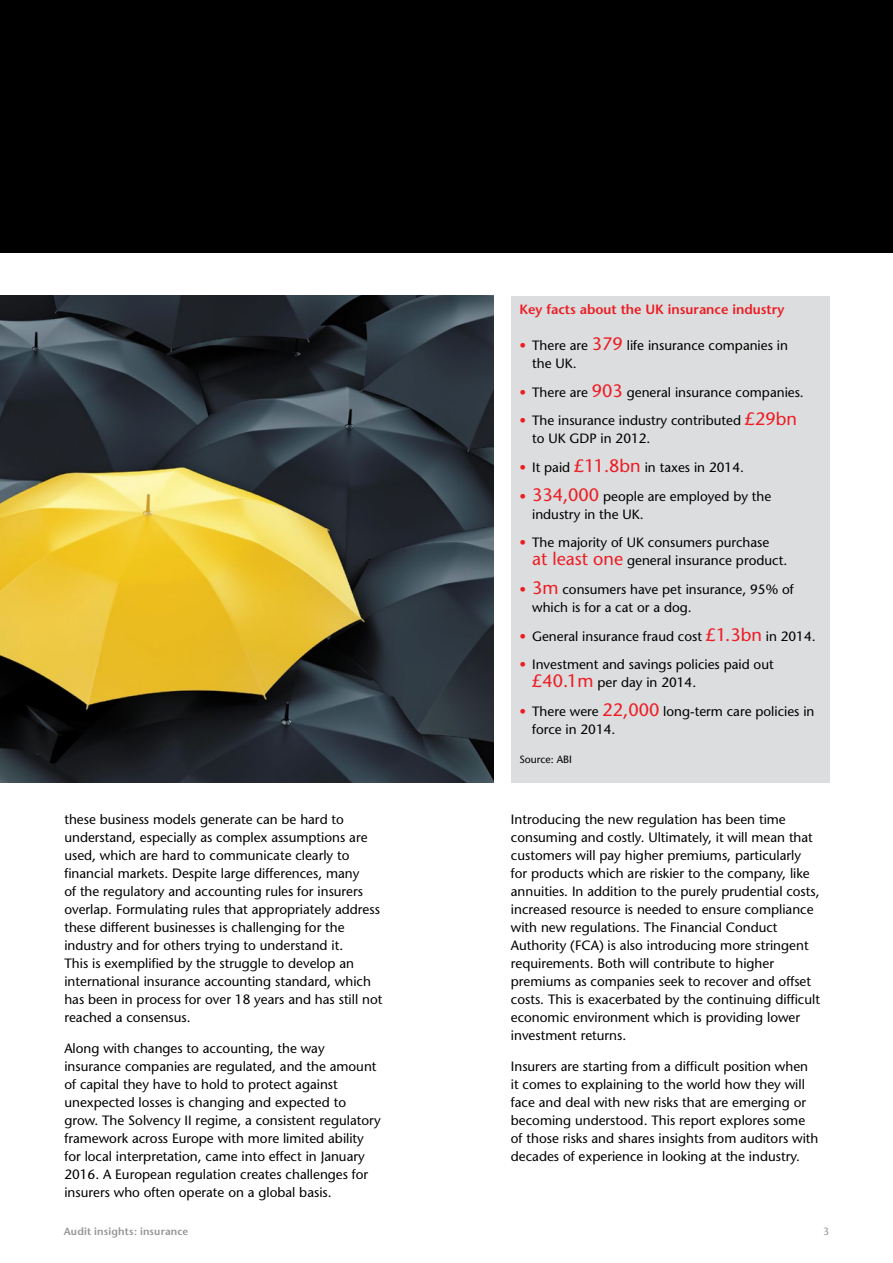
<style>
.page{position:relative;width:893px;height:1263px;background:#fff}
.page>*{position:absolute;margin:0;border:0;box-sizing:border-box;transform-origin:0 0}
.Body_Text{font:13.5px/18px "Stone Sans";color:#000}
.Simon_red_heads{font:600 13.5px "Stone Sans";color:#ed1d24}
.Running_Footers{font:600 10.5px "Stone Sans";letter-spacing:.015em;color:#939598}
.Body_Text-2{font:10.5px "Stone Sans";color:#000}
.Running_Footers-2{font:10.5px "Stone Sans";color:#939598}
.s1{color:#ed1d24}
.s2{font-size:18px;color:#ed1d24}
</style>
<div class="page">
<div style="left:0;top:0;width:893px;height:253px;background:#000"></div>
<img style="left:0;top:296px;width:494px;height:486px">
<div style="left:511px;top:296px;width:318px;height:486px;background:#dcddde"></div>
<p class="Body_Text" style="left:64px;top:810px;width:320px">these business models generate can be hard to understand, especially as complex assumptions are used, which are hard to communicate clearly to financial markets. Despite large differences, many<br>of the regulatory and accounting rules for insurers overlap. Formulating rules that appropriately address these different businesses is challenging for the industry and for others trying to understand it.<br>This is exemplified by the struggle to develop an international insurance accounting standard, which has been in process for over 18 years and has still not reached a consensus.</p>
<p class="Body_Text" style="left:64px;top:1039px;width:318px">Along with changes to accounting, the way insurance companies are regulated, and the amount of capital they have to hold to protect against unexpected losses is changing and expected to grow. The Solvency II regime, a consistent regulatory framework across Europe with more limited ability for local interpretation, came into effect in January 2016. A European regulation creates challenges for insurers who often operate on a global basis.</p>
<p class="Simon_red_heads" style="left:519px;top:301px;width:266px">Key facts about the UK insurance industry</p>
<p class="Body_Text" style="left:532px;top:336px;width:257px;text-indent:-13px"><span class="s1">•</span> There are <span class="s2">379</span> life insurance companies in the UK.</p>
<p class="Body_Text" style="left:519px;top:383px;width:286px"><span class="s1">•</span> There are <span class="s2">903</span> general insurance companies.</p>
<p class="Body_Text" style="left:532px;top:412px;width:267px;text-indent:-13px"><span class="s1">•</span> The insurance industry contributed <span class="s2">£29bn </span>to UK GDP in 2012.</p>
<p class="Body_Text" style="left:519px;top:458px;width:226px"><span class="s1">•</span> It paid <span class="s2">£11.8bn</span> in taxes in 2014.</p>
<p class="Body_Text" style="left:532px;top:487px;width:241px;text-indent:-13px"><span class="s1">•</span> <span class="s2">334,000</span> people are employed by the industry in the UK.</p>
<p class="Body_Text" style="left:532px;top:534px;width:257px;text-indent:-13px"><span class="s1">•</span> The majority of UK consumers purchase <span class="s2">at least one</span> general insurance product.</p>
<p class="Body_Text" style="left:532px;top:580px;width:263px;text-indent:-13px"><span class="s1">•</span> <span class="s2">3m</span> consumers have pet insurance, 95% of which is for a cat or a dog.</p>
<p class="Body_Text" style="left:519px;top:627px;width:298px"><span class="s1">•</span> General insurance fraud cost <span class="s2">£1.3bn</span> in 2014.</p>
<p class="Body_Text" style="left:532px;top:656px;width:243px;text-indent:-13px"><span class="s1">•</span> Investment and savings policies paid out <span class="s2">£40.1m</span> per day in 2014.</p>
<p class="Body_Text" style="left:532px;top:702px;width:284px;text-indent:-13px"><span class="s1">•</span> There were <span class="s2">22,000</span> long-term care policies in force in 2014.</p>
<p class="Body_Text-2" style="left:519px;top:753px;width:54px">Source: ABI</p>
<p class="Body_Text" style="left:511px;top:810px;width:311px">Introducing the new regulation has been time consuming and costly. Ultimately, it will mean that customers will pay higher premiums, particularly for products which are riskier to the company, like annuities. In addition to the purely prudential costs, increased resource is needed to ensure compliance with new regulations. The Financial Conduct Authority (FCA) is also introducing more stringent requirements. Both will contribute to higher premiums as companies seek to recover and offset costs. This is exacerbated by the continuing difficult economic environment which is providing lower investment returns.</p>
<p class="Body_Text" style="left:511px;top:1057px;width:309px">Insurers are starting from a difficult position when it comes to explaining to the world how they will face and deal with new risks that are emerging or becoming understood. This report explores some of those risks and shares insights from auditors with decades of experience in looking at the industry.</p>
<p class="Running_Footers" style="left:64px;top:1225px;width:126px">Audit insights: insurance</p>
<p class="Running_Footers-2" style="left:823px;top:1225px;width:8px">3</p>
</div>
